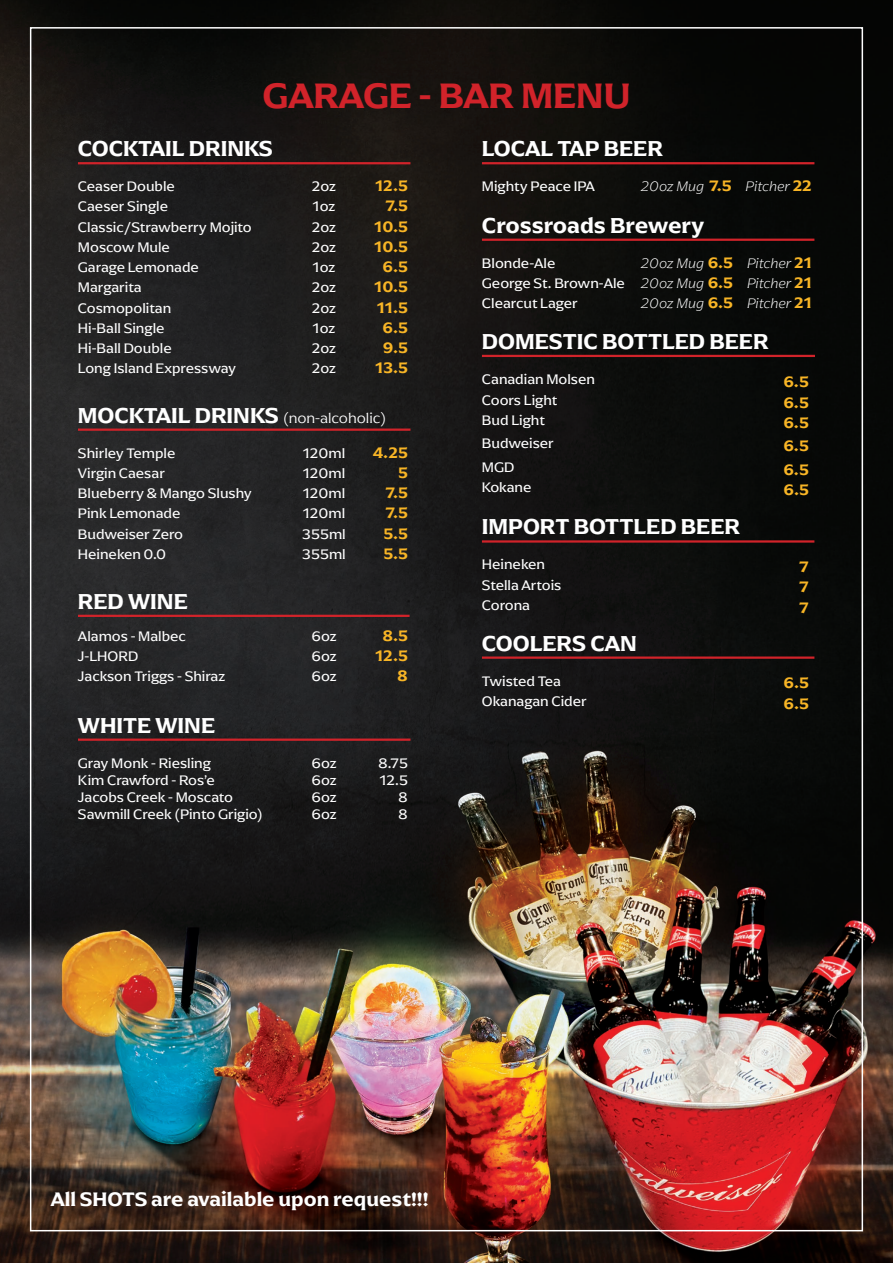
<style>
.page{position:relative;width:893px;height:1263px;background:#fff}
.page>*{position:absolute;margin:0;border:0;box-sizing:border-box;transform-origin:0 0}
.t1{font:600 36.75px "Arpona";color:#d1232a}
.t2{font:600 22.5px "Arpona";color:#fff}
.t3{font:600 20.4px "Arpona";color:#fff}
.t4{font:600 15.75px "Arpona";color:#f8b526}
.t5{font:300 15px "Arpona";color:#fff}
.t6{font:14.4px "Arpona";color:#fff}
.t7{font:italic 200 14.4px "Arpona";color:#fff}
.s1{font-weight:600;font-size:22.5px}
.s2{font-weight:600;font-style:normal;font-size:15.75px;color:#f8b526}
.s3{font-weight:200;font-style:italic}
.s4{font-weight:600;font-size:15.75px;color:#f8b526}
</style>
<div class="page">
<img style="left:0;top:0;width:893px;height:1263px">
<hr style="left:78px;top:162px;width:332px;height:2px;background:#d1232a">
<hr style="left:482px;top:162px;width:332px;height:2px;background:#d1232a">
<hr style="left:482px;top:239px;width:332px;height:2px;background:#d1232a">
<hr style="left:482px;top:540px;width:332px;height:3px;background:#d1232a">
<hr style="left:482px;top:355px;width:333px;height:2px;background:#d1232a">
<hr style="left:482px;top:656px;width:332px;height:3px;background:#d1232a">
<hr style="left:78px;top:428px;width:332px;height:3px;background:#d1232a">
<hr style="left:78px;top:615px;width:332px;height:2px;background:#d1232a">
<hr style="left:78px;top:738px;width:332px;height:3px;background:#d1232a">
<p class="t1" style="left:262px;top:73px;width:369px">GARAGE - BAR MENU</p>
<p class="t2" style="left:78px;top:134px;width:197px">COCKTAIL DRINKS</p>
<p class="t6" style="left:78px;top:178px;width:98px">Ceaser Double</p>
<p class="t6" style="left:312px;top:178px;width:26px">2oz</p>
<p class="t4" style="left:375px;top:176px;width:34px">12.5</p>
<p class="t6" style="left:78px;top:198px;width:92px">Caeser Single</p>
<p class="t6" style="left:313px;top:198px;width:24px">1oz</p>
<p class="t4" style="left:385px;top:196px;width:24px">7.5</p>
<p class="t6" style="left:78px;top:218px;width:175px">Classic/Strawberry Mojito</p>
<p class="t6" style="left:312px;top:218px;width:26px">2oz</p>
<p class="t4" style="left:374px;top:217px;width:35px">10.5</p>
<p class="t6" style="left:78px;top:238px;width:93px">Moscow Mule</p>
<p class="t6" style="left:312px;top:238px;width:26px">2oz</p>
<p class="t4" style="left:374px;top:237px;width:35px">10.5</p>
<p class="t6" style="left:78px;top:258px;width:122px">Garage Lemonade</p>
<p class="t6" style="left:313px;top:258px;width:24px">1oz</p>
<p class="t4" style="left:383px;top:257px;width:27px">6.5</p>
<p class="t6" style="left:78px;top:279px;width:65px">Margarita</p>
<p class="t6" style="left:312px;top:279px;width:26px">2oz</p>
<p class="t4" style="left:374px;top:277px;width:35px">10.5</p>
<p class="t6" style="left:78px;top:299px;width:95px">Cosmopolitan</p>
<p class="t6" style="left:312px;top:299px;width:26px">2oz</p>
<p class="t4" style="left:377px;top:297px;width:33px">11.5</p>
<p class="t6" style="left:78px;top:319px;width:88px">Hi-Ball Single</p>
<p class="t6" style="left:313px;top:319px;width:24px">1oz</p>
<p class="t4" style="left:383px;top:318px;width:27px">6.5</p>
<p class="t6" style="left:78px;top:339px;width:95px">Hi-Ball Double</p>
<p class="t6" style="left:312px;top:339px;width:26px">2oz</p>
<p class="t4" style="left:383px;top:338px;width:27px">9.5</p>
<p class="t6" style="left:78px;top:360px;width:160px">Long Island Expressway</p>
<p class="t6" style="left:312px;top:360px;width:26px">2oz</p>
<p class="t4" style="left:375px;top:358px;width:34px">13.5</p>
<p class="t5" style="left:78px;top:408px;width:310px"><span class="s1">MOCKTAIL DRINKS</span> (non-alcoholic)</p>
<p class="t6" style="left:78px;top:444px;width:99px">Shirley Temple</p>
<p class="t6" style="left:303px;top:444px;width:44px">120ml</p>
<p class="t4" style="left:373px;top:442px;width:37px">4.25</p>
<p class="t6" style="left:78px;top:464px;width:88px">Virgin Caesar</p>
<p class="t6" style="left:303px;top:464px;width:44px">120ml</p>
<p class="t4" style="left:398px;top:463px;width:11px">5</p>
<p class="t6" style="left:78px;top:484px;width:175px">Blueberry &amp; Mango Slushy</p>
<p class="t6" style="left:303px;top:484px;width:44px">120ml</p>
<p class="t4" style="left:385px;top:483px;width:24px">7.5</p>
<p class="t6" style="left:78px;top:505px;width:104px">Pink Lemonade</p>
<p class="t6" style="left:303px;top:505px;width:44px">120ml</p>
<p class="t4" style="left:385px;top:503px;width:24px">7.5</p>
<p class="t6" style="left:78px;top:525px;width:107px">Budweiser Zero</p>
<p class="t6" style="left:302px;top:525px;width:45px">355ml</p>
<p class="t4" style="left:383px;top:523px;width:26px">5.5</p>
<p class="t6" style="left:78px;top:545px;width:90px">Heineken 0.0</p>
<p class="t6" style="left:302px;top:545px;width:45px">355ml</p>
<p class="t4" style="left:383px;top:544px;width:26px">5.5</p>
<p class="t2" style="left:78px;top:587px;width:111px">RED WINE</p>
<p class="t6" style="left:78px;top:627px;width:110px">Alamos - Malbec</p>
<p class="t6" style="left:311px;top:627px;width:27px">6oz</p>
<p class="t4" style="left:382px;top:626px;width:27px">8.5</p>
<p class="t6" style="left:78px;top:647px;width:62px">J-LHORD</p>
<p class="t6" style="left:311px;top:647px;width:27px">6oz</p>
<p class="t4" style="left:375px;top:646px;width:34px">12.5</p>
<p class="t6" style="left:78px;top:668px;width:149px">Jackson Triggs - Shiraz</p>
<p class="t6" style="left:311px;top:668px;width:27px">6oz</p>
<p class="t4" style="left:397px;top:666px;width:12px">8</p>
<p class="t2" style="left:78px;top:711px;width:139px">WHITE WINE</p>
<p class="t6" style="left:78px;top:754px;width:134px">Gray Monk - Riesling</p>
<p class="t6" style="left:311px;top:754px;width:27px">6oz</p>
<p class="t6" style="left:378px;top:754px;width:31px">8.75</p>
<p class="t6" style="left:78px;top:771px;width:138px">Kim Crawford - Ros’e</p>
<p class="t6" style="left:311px;top:771px;width:27px">6oz</p>
<p class="t6" style="left:379px;top:771px;width:30px">12.5</p>
<p class="t6" style="left:78px;top:788px;width:157px">Jacobs Creek - Moscato</p>
<p class="t6" style="left:311px;top:788px;width:27px">6oz</p>
<p class="t6" style="left:398px;top:788px;width:11px">8</p>
<p class="t6" style="left:78px;top:806px;width:186px">Sawmill Creek (Pinto Grigio)</p>
<p class="t6" style="left:311px;top:806px;width:27px">6oz</p>
<p class="t6" style="left:398px;top:806px;width:11px">8</p>
<p class="t2" style="left:482px;top:134px;width:182px">LOCAL TAP BEER</p>
<p class="t6" style="left:482px;top:178px;width:115px">Mighty Peace IPA</p>
<p class="t7" style="left:641px;top:178px;width:173px">20oz Mug <span class="s2">7.5</span> Pitcher <span class="s2">22</span></p>
<p class="t2" style="left:482px;top:211px;width:224px">Crossroads Brewery</p>
<p class="t6" style="left:482px;top:254px;width:75px">Blonde-Ale</p>
<p class="t7" style="left:641px;top:254px;width:173px">20oz Mug <span class="s2">6.5</span> Pitcher <span class="s2">21</span></p>
<p class="t6" style="left:482px;top:274px;width:332px">George St. Brown-Ale <span class="s3">20oz Mug</span> <span class="s4">6.5</span> <span class="s3">Pitcher</span> <span class="s4">21</span></p>
<p class="t6" style="left:482px;top:294px;width:97px">Clearcut Lager</p>
<p class="t7" style="left:641px;top:295px;width:173px">20oz Mug <span class="s2">6.5</span> Pitcher <span class="s2">21</span></p>
<p class="t2" style="left:482px;top:327px;width:288px">DOMESTIC BOTTLED BEER</p>
<p class="t6" style="left:482px;top:370px;width:115px">Canadian Molsen</p>
<p class="t4" style="left:783px;top:372px;width:27px">6.5</p>
<p class="t6" style="left:482px;top:391px;width:77px">Coors Light</p>
<p class="t4" style="left:783px;top:392px;width:27px">6.5</p>
<p class="t6" style="left:482px;top:411px;width:65px">Bud Light</p>
<p class="t4" style="left:783px;top:413px;width:27px">6.5</p>
<p class="t6" style="left:482px;top:435px;width:73px">Budweiser</p>
<p class="t4" style="left:783px;top:436px;width:27px">6.5</p>
<p class="t6" style="left:482px;top:458px;width:34px">MGD</p>
<p class="t4" style="left:783px;top:459px;width:27px">6.5</p>
<p class="t6" style="left:482px;top:478px;width:51px">Kokane</p>
<p class="t4" style="left:783px;top:480px;width:27px">6.5</p>
<p class="t2" style="left:482px;top:513px;width:260px">IMPORT BOTTLED BEER</p>
<p class="t6" style="left:482px;top:556px;width:64px">Heineken</p>
<p class="t4" style="left:799px;top:557px;width:11px">7</p>
<p class="t6" style="left:482px;top:576px;width:81px">Stella Artois</p>
<p class="t4" style="left:799px;top:577px;width:11px">7</p>
<p class="t6" style="left:482px;top:596px;width:50px">Corona</p>
<p class="t4" style="left:799px;top:597px;width:11px">7</p>
<p class="t2" style="left:482px;top:629px;width:157px">COOLERS CAN</p>
<p class="t6" style="left:482px;top:672px;width:80px">Twisted Tea</p>
<p class="t4" style="left:783px;top:673px;width:27px">6.5</p>
<p class="t6" style="left:482px;top:692px;width:106px">Okanagan Cider</p>
<p class="t4" style="left:783px;top:693px;width:27px">6.5</p>
<p class="t3" style="left:51px;top:1186px;width:379px">All SHOTS are available upon request!!!</p>
</div>
